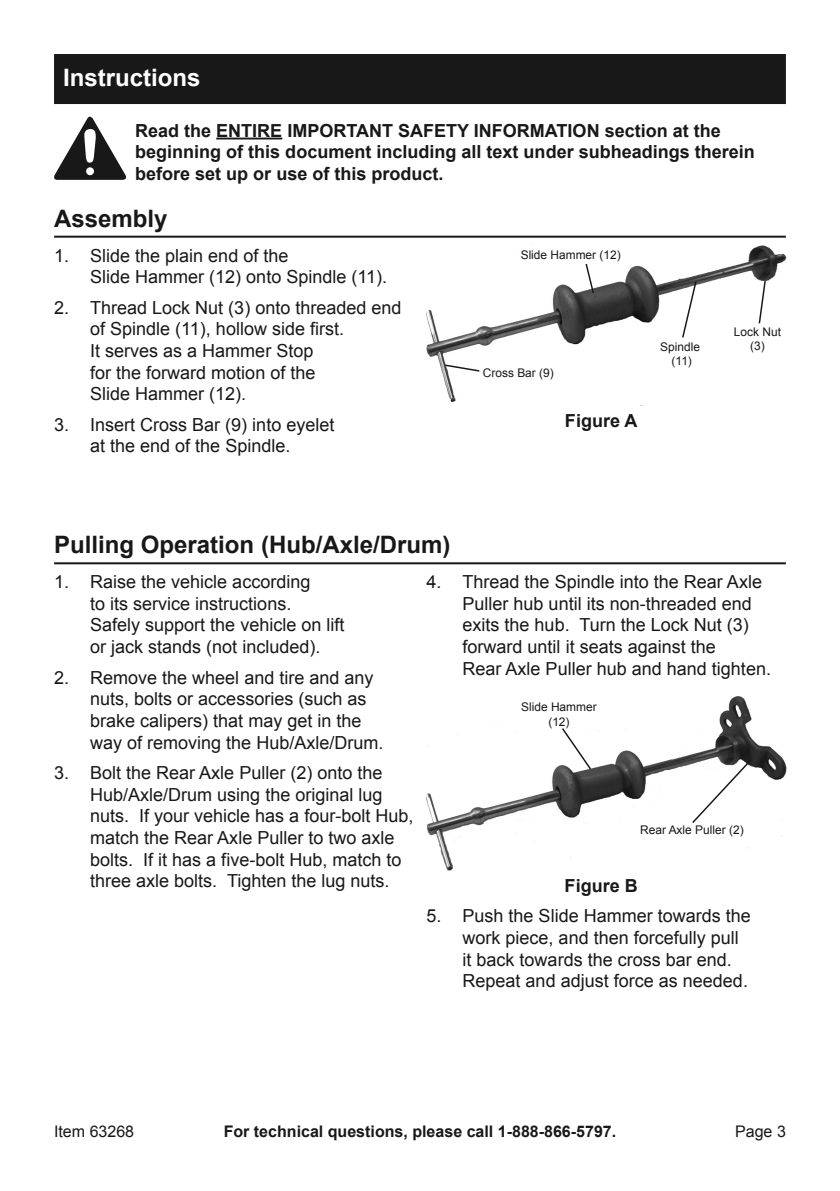
<style>
.page{position:relative;width:840px;height:1191px;background:#fff}
.page>*{position:absolute;margin:0;border:0;box-sizing:border-box;transform-origin:0 0}
.Subheading{font:700 24px "Arial";color:#181818}
.Heading{font:700 24px "Arial";color:#fff}
.t1{font:18px/21.6px "Arial";color:#181818}
.Safety_Section_Messa{font:700 18px/21.6px "Arial";color:#181818}
.t2{font:700 16px "Arial";color:#181818}
.t3{font:16px "Arial";color:#181818}
.t4{font:12px/14.4px "Arial";color:#181818;text-align:center}
</style>
<div class="page">
<div style="left:54px;top:54px;width:731px;height:50px;background:#181818"></div>
<hr style="left:216px;top:138px;width:66px;height:1px;background:#181818">
<hr style="left:54px;top:236px;width:731px;height:2px;background:#181818">
<svg style="left:54px;top:116px;width:73px;height:64px"></svg>
<img style="left:426px;top:245px;width:360px;height:157px">
<svg style="left:443px;top:363px;width:37px;height:10px"></svg>
<svg style="left:584px;top:262px;width:10px;height:33px"></svg>
<svg style="left:757px;top:279px;width:9px;height:46px"></svg>
<svg style="left:680px;top:280px;width:17px;height:59px"></svg>
<hr style="left:54px;top:562px;width:731px;height:2px;background:#181818">
<img style="left:426px;top:696px;width:360px;height:174px">
<svg style="left:690px;top:758px;width:62px;height:66px"></svg>
<svg style="left:560px;top:726px;width:32px;height:45px"></svg>
<p class="Heading" style="left:63px;top:62px;width:139px">Instructions</p>
<p class="Safety_Section_Messa" style="left:135px;top:120px;width:621px">Read the ENTIRE IMPORTANT SAFETY INFORMATION section at the beginning of this document including all text under subheadings therein before set up or use of this product.</p>
<p class="Subheading" style="left:54px;top:202px;width:115px">Assembly</p>
<p class="t1" style="left:90px;top:245px;width:298px;text-indent:-36px">1. Slide the plain end of the<br>Slide Hammer (12) onto Spindle (11).</p>
<p class="t1" style="left:90px;top:297px;width:313px;text-indent:-36px">2. Thread Lock Nut (3) onto threaded end of Spindle (11), hollow side first.<br>It serves as a Hammer Stop<br>for the forward motion of the<br>Slide Hammer (12).</p>
<p class="t1" style="left:54px;top:414px;width:282px;text-align:center">3. Insert Cross Bar (9) into eyelet at the end of the Spindle.</p>
<p class="t4" style="left:520px;top:248px;width:101px">Slide Hammer (12)</p>
<p class="t4" style="left:733px;top:324px;width:48px">Lock Nut</p>
<p class="t4" style="left:660px;top:339px;width:41px">Spindle</p>
<p class="t4" style="left:749px;top:338px;width:16px">(3)</p>
<p class="t4" style="left:671px;top:354px;width:22px">(11)</p>
<p class="t4" style="left:482px;top:365px;width:72px">Cross Bar (9)</p>
<p class="Safety_Section_Messa" style="left:564px;top:410px;width:74px">Figure A</p>
<p class="Subheading" style="left:54px;top:529px;width:398px">Pulling Operation (Hub/Axle/Drum)</p>
<p class="t1" style="left:90px;top:571px;width:256px;text-indent:-36px">1. Raise the vehicle according<br>to its service instructions.<br>Safely support the vehicle on lift or jack stands (not included).</p>
<p class="t1" style="left:90px;top:666px;width:295px;text-indent:-36px">2. Remove the wheel and tire and any nuts, bolts or accessories (such as brake calipers) that may get in the way of removing the Hub/Axle/Drum.</p>
<p class="t1" style="left:90px;top:762px;width:325px;text-indent:-36px">3. Bolt the Rear Axle Puller (2) onto the Hub/Axle/Drum using the original lug nuts. If your vehicle has a four-bolt Hub, match the Rear Axle Puller to two axle bolts. If it has a five-bolt Hub, match to three axle bolts. Tighten the lug nuts.</p>
<p class="t1" style="left:462px;top:571px;width:310px;text-indent:-36px">4. Thread the Spindle into the Rear Axle Puller hub until its non-threaded end exits the hub. Turn the Lock Nut (3) forward until it seats against the<br>Rear Axle Puller hub and hand tighten.</p>
<p class="t4" style="left:521px;top:700px;width:77px">Slide Hammer (12)</p>
<p class="t4" style="left:639px;top:822px;width:105px">Rear Axle Puller (2)</p>
<p class="Safety_Section_Messa" style="left:564px;top:875px;width:75px">Figure B</p>
<p class="t1" style="left:462px;top:905px;width:290px;text-indent:-36px">5. Push the Slide Hammer towards the work piece, and then forcefully pull it back towards the cross bar end.<br>Repeat and adjust force as needed.</p>
<p class="t3" style="left:54px;top:1120px;width:82px">Item 63268</p>
<p class="t2" style="left:223px;top:1120px;width:394px">For technical questions, please call 1-888-866-5797.</p>
<p class="t3" style="left:734px;top:1120px;width:52px">Page 3</p>
</div>
